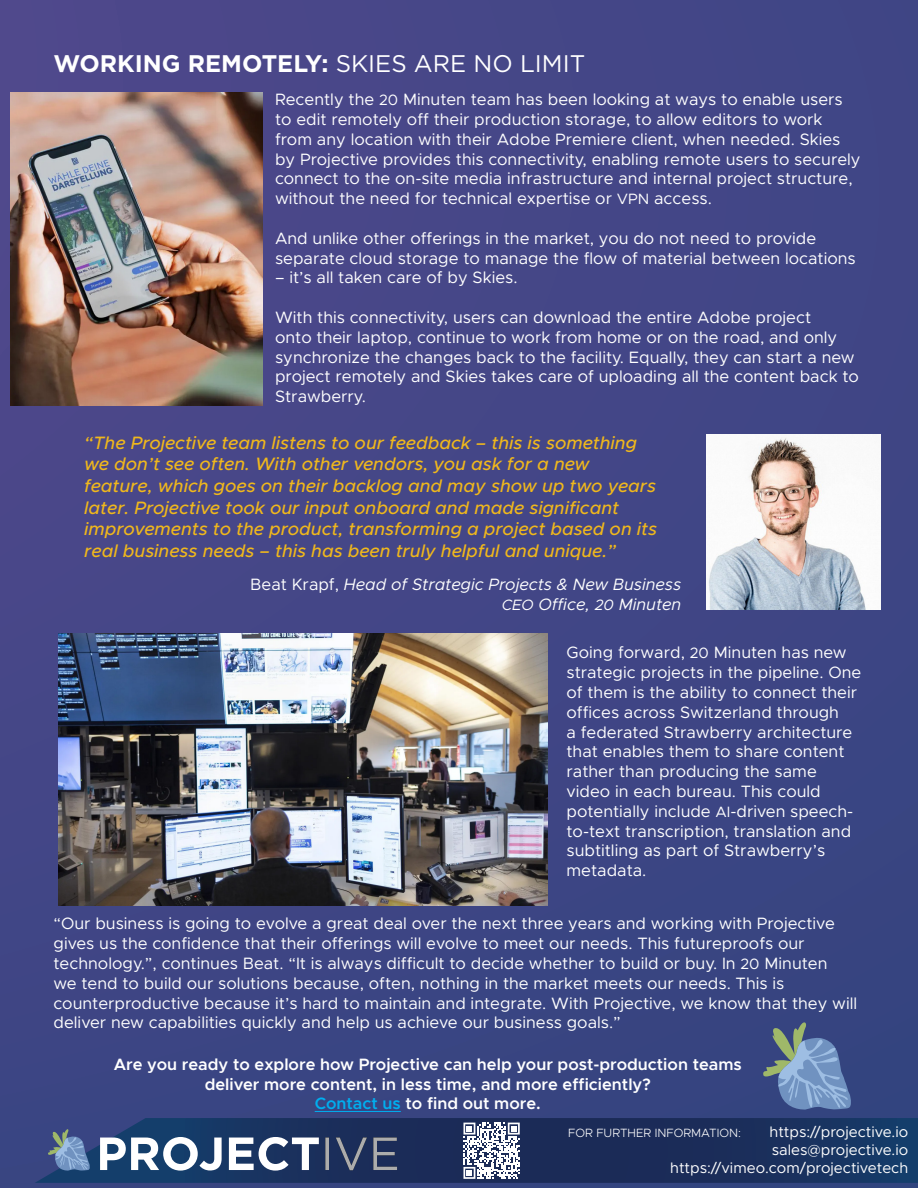
<style>
.page{position:relative;width:918px;height:1188px;background:#414686}
.page>*{position:absolute;margin:0;border:0;box-sizing:border-box;transform-origin:0 0}
.t1{font:700 24px "Gotham";color:#fff}
.t2{font:italic 500 18px/21.6px "Metropolis";color:#f0b81c}
.t3{font:16.5px/19.8px "Metropolis";color:#fff}
.t4{font:600 16.5px/19.5px "Metropolis";color:#fff;text-align:center}
.t5{font:italic 16.5px "Metropolis";color:#fff}
.t6{font:15px "Metropolis";color:#fff}
.t7{font:300 12px "Metropolis";color:#fff}
.s1{font-weight:400}
.s2{font-size:15px}
.s3{font-style:normal}
.s4{color:#00aeef}
</style>
<div class="page">
<img style="left:706px;top:435px;width:174px;height:175px">
<img style="left:11px;top:92px;width:252px;height:313px">
<svg style="left:35px;top:1118px;width:883px;height:65px;background:#1b315f"></svg>
<svg style="left:463px;top:1123px;width:57px;height:56px;background:#a8aebf"></svg>
<svg style="left:48px;top:1129px;width:42px;height:42px"></svg>
<img style="left:325px;top:1138px;width:72px;height:32px">
<svg style="left:100px;top:1137px;width:219px;height:34px;background:#8092aa"></svg>
<hr style="left:315px;top:1111px;width:86px;height:1px;background:#00aeef">
<svg style="left:762px;top:1022px;width:89px;height:88px"></svg>
<img style="left:58px;top:633px;width:489px;height:272px">
<p class="t1" style="left:54px;top:48px;width:533px">WORKING REMOTELY: <span class="s1">SKIES ARE NO LIMIT</span></p>
<p class="t3" style="left:275px;top:90px;width:587px">Recently the <span class="s2">20</span> Minuten team has been looking at ways to enable users to edit remotely off their production storage, to allow editors to work from any location with their Adobe Premiere client, when needed. Skies by Projective provides this connectivity, enabling remote users to securely connect to the on-site media infrastructure and internal project structure, without the need for technical expertise or <span class="s2">VPN</span> access.</p>
<p class="t3" style="left:275px;top:228px;width:543px">And unlike other offerings in the market, you do not need to provide</p>
<p class="t3" style="left:275px;top:248px;width:582px">separate cloud storage to manage the flow of material between locations</p>
<p class="t3" style="left:275px;top:268px;width:244px">– it’s all taken care of by Skies.</p>
<p class="t3" style="left:275px;top:307px;width:585px">With this connectivity, users can download the entire Adobe project<br>onto their laptop, continue to work from home or on the road, and only synchronize the changes back to the facility. Equally, they can start a new project remotely and Skies takes care of uploading all the content back to Strawberry.</p>
<p class="t2" style="left:84px;top:432px;width:574px">“The Projective team listens to our feedback – this is something we don’t see often. With other vendors, you ask for a new feature, which goes on their backlog and may show up two years later. Projective took our input onboard and made significant improvements to the product, transforming a project based on its real business needs – this has been truly helpful and unique.”</p>
<p class="t5" style="left:250px;top:574px;width:432px"><span class="s3">Beat Krapf,</span> Head of Strategic Projects &amp; New Business</p>
<p class="t5" style="left:502px;top:594px;width:181px"><span class="s2">CEO</span> Office, <span class="s2">20</span> Minuten</p>
<p class="t3" style="left:567px;top:643px;width:296px">Going forward, <span class="s2">20</span> Minuten has new strategic projects in the pipeline. One of them is the ability to connect their offices across Switzerland through<br>a federated Strawberry architecture that enables them to share content rather than producing the same video in each bureau. This could potentially include <span class="s2">AI</span>-driven speech&shy;to-text transcription, translation and subtitling as part of Strawberry’s metadata.</p>
<p class="t3" style="left:54px;top:914px;width:805px">“Our business is going to evolve a great deal over the next three years and working with Projective gives us the confidence that their offerings will evolve to meet our needs. This futureproofs our technology.”, continues Beat. “It is always difficult to decide whether to build or buy. In <span class="s2">20</span> Minuten<br>we tend to build our solutions because, often, nothing in the market meets our needs. This is counterproductive because it’s hard to maintain and integrate. With Projective, we know that they will deliver new capabilities quickly and help us achieve our business goals.”</p>
<p class="t4" style="left:114px;top:1055px;width:630px">Are you ready to explore how Projective can help your post-production teams deliver more content, in less time, and more efficiently?</p>
<p class="t4" style="left:315px;top:1094px;width:228px"><span class="s4">Contact us</span> to find out more.</p>
<p class="t6" style="left:770px;top:1122px;width:140px">https://projective.io</p>
<p class="t6" style="left:772px;top:1140px;width:138px">sales@projective.io</p>
<p class="t6" style="left:670px;top:1158px;width:240px">https://vimeo.com/projectivetech</p>
<p class="t7" style="left:568px;top:1126px;width:174px">FOR FURTHER INFORMATION:</p>
</div>
